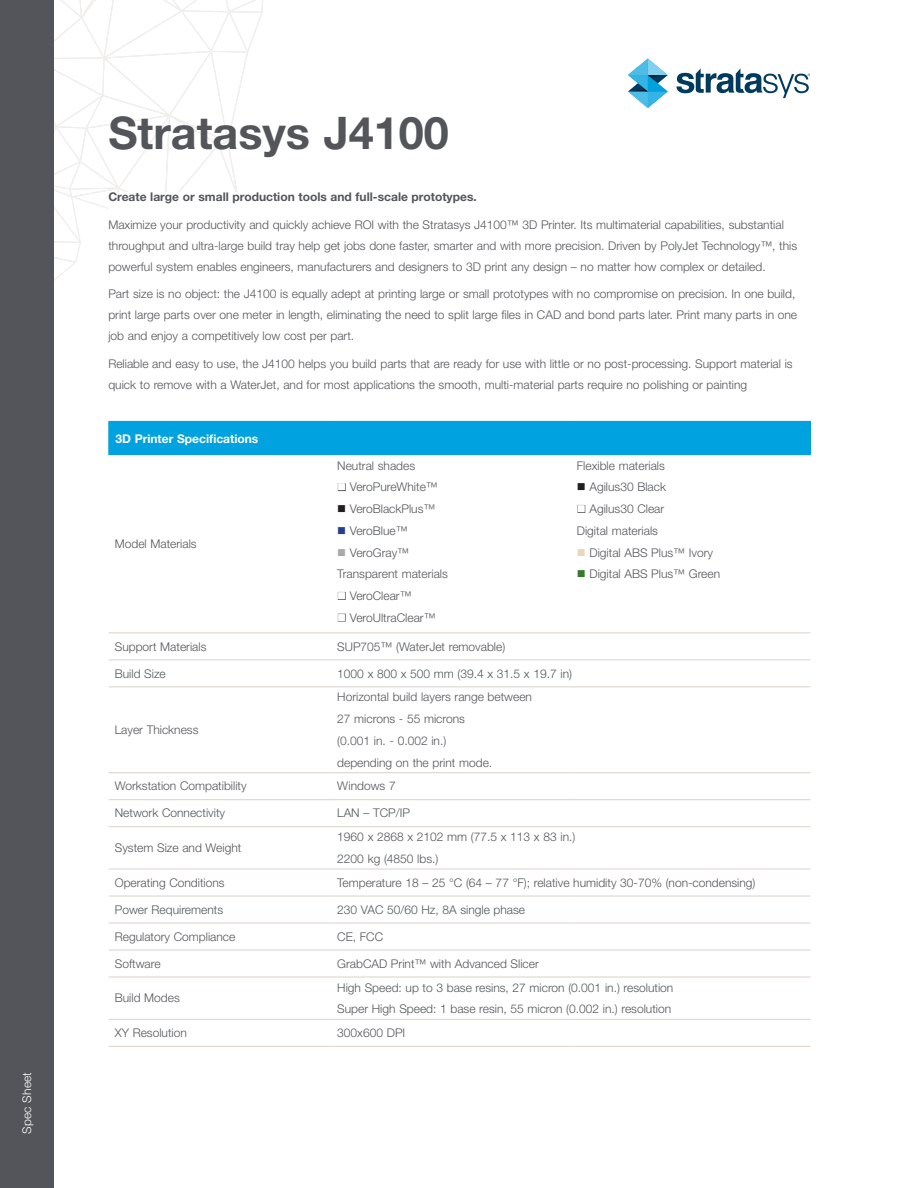
<style>
.page{position:relative;width:918px;height:1188px;background:#fff}
.page>*{position:absolute;margin:0;border:0;box-sizing:border-box;transform-origin:0 0}
.Page_Title{font:700 45px "Helvetica Neue LT Std";color:#54555a}
.TBL_-_Body{font:300 12px "Helvetica Neue LT Std";color:#54555a}
.Para{font:300 12px/21px "Helvetica Neue LT Std";color:#54555a}
.Para_Subhead{font:700 12px "Helvetica Neue LT Std";color:#54555a}
.TBL_-_Title{font:700 12px "Helvetica Neue LT Std";color:#fff}
.t1{font:300 12px "Helvetica Neue LT Std";letter-spacing:.015em;color:#fff}
.s1{color:#53565a}
.s2{color:#231f20}
.s3{color:#253f8e}
.s4{color:#aaa9aa}
.s5{color:#e7d8b9}
.s6{color:#357b2b}
</style>
<div class="page">
<svg style="left:54px;top:0;width:209px;height:281px"></svg>
<div style="left:0;top:0;width:54px;height:1188px;background:#54555a"></div>
<svg style="left:628px;top:59px;width:40px;height:49px"></svg>
<svg style="left:676px;top:68px;width:134px;height:30px"></svg>
<div style="left:108px;top:192px;width:702px;height:227px;background:#fff"></div>
<div style="left:109px;top:421px;width:701px;height:34px;background:#00a2df"></div>
<hr style="left:108px;top:421px;width:223px;height:1px;background:#00a2df">
<hr style="left:108px;top:422px;width:1px;height:33px;background:#00a2df">
<hr style="left:571px;top:421px;width:240px;height:1px;background:#00a2df">
<hr style="left:810px;top:422px;width:1px;height:33px;background:#00a2df">
<hr style="left:109px;top:633px;width:222px;height:1px;background:#dad1cb">
<hr style="left:331px;top:633px;width:240px;height:1px;background:#dad1cb">
<hr style="left:571px;top:633px;width:239px;height:1px;background:#dad1cb">
<hr style="left:109px;top:660px;width:222px;height:1px;background:#dad1cb">
<hr style="left:331px;top:660px;width:240px;height:1px;background:#dad1cb">
<hr style="left:571px;top:660px;width:239px;height:1px;background:#dad1cb">
<hr style="left:109px;top:687px;width:222px;height:1px;background:#dad1cb">
<hr style="left:331px;top:687px;width:240px;height:1px;background:#dad1cb">
<hr style="left:571px;top:687px;width:239px;height:1px;background:#dad1cb">
<hr style="left:109px;top:772px;width:222px;height:1px;background:#dad1cb">
<hr style="left:331px;top:772px;width:240px;height:1px;background:#dad1cb">
<hr style="left:571px;top:772px;width:239px;height:1px;background:#dad1cb">
<hr style="left:109px;top:799px;width:222px;height:1px;background:#dad1cb">
<hr style="left:331px;top:799px;width:240px;height:1px;background:#dad1cb">
<hr style="left:571px;top:799px;width:239px;height:1px;background:#dad1cb">
<hr style="left:109px;top:826px;width:222px;height:1px;background:#dad1cb">
<hr style="left:331px;top:826px;width:240px;height:1px;background:#dad1cb">
<hr style="left:571px;top:826px;width:239px;height:1px;background:#dad1cb">
<hr style="left:109px;top:869px;width:222px;height:1px;background:#dad1cb">
<hr style="left:331px;top:869px;width:240px;height:1px;background:#dad1cb">
<hr style="left:571px;top:869px;width:239px;height:1px;background:#dad1cb">
<hr style="left:109px;top:896px;width:222px;height:1px;background:#dad1cb">
<hr style="left:331px;top:896px;width:240px;height:1px;background:#dad1cb">
<hr style="left:571px;top:896px;width:239px;height:1px;background:#dad1cb">
<hr style="left:109px;top:923px;width:222px;height:1px;background:#dad1cb">
<hr style="left:331px;top:923px;width:240px;height:1px;background:#dad1cb">
<hr style="left:571px;top:923px;width:239px;height:1px;background:#dad1cb">
<hr style="left:109px;top:950px;width:222px;height:1px;background:#dad1cb">
<hr style="left:331px;top:950px;width:240px;height:1px;background:#dad1cb">
<hr style="left:571px;top:950px;width:239px;height:1px;background:#dad1cb">
<hr style="left:109px;top:977px;width:222px;height:1px;background:#dad1cb">
<hr style="left:331px;top:977px;width:240px;height:1px;background:#dad1cb">
<hr style="left:571px;top:977px;width:239px;height:1px;background:#dad1cb">
<hr style="left:109px;top:1019px;width:222px;height:1px;background:#dad1cb">
<hr style="left:331px;top:1019px;width:240px;height:1px;background:#dad1cb">
<hr style="left:571px;top:1019px;width:239px;height:1px;background:#dad1cb">
<hr style="left:109px;top:1046px;width:222px;height:1px;background:#dad1cb">
<hr style="left:331px;top:1046px;width:240px;height:1px;background:#dad1cb">
<hr style="left:571px;top:1046px;width:239px;height:1px;background:#dad1cb">
<p class="t1" style="left:20px;top:1134px;width:63px;rotate:-90deg">Spec Sheet</p>
<p class="Page_Title" style="left:108px;top:105px;width:342px">Stratasys J4100</p>
<p class="Para_Subhead" style="left:108px;top:189px;width:370px">Create large or small production tools and full-scale prototypes.</p>
<p class="Para" style="left:108px;top:214px;width:690px">Maximize your productivity and quickly achieve ROI with the Stratasys J4100™ 3D Printer. Its multimaterial capabilities, substantial throughput and ultra-large build tray help get jobs done faster, smarter and with more precision. Driven by PolyJet Technology™, this powerful system enables engineers, manufacturers and designers to 3D print any design – no matter how complex or detailed.</p>
<p class="Para" style="left:108px;top:283px;width:690px">Part size is no object: the J4100 is equally adept at printing large or small prototypes with no compromise on precision. In one build, print large parts over one meter in length, eliminating the need to split large files in CAD and bond parts later. Print many parts in one job and enjoy a competitively low cost per part.</p>
<p class="Para" style="left:108px;top:353px;width:686px">Reliable and easy to use, the J4100 helps you build parts that are ready for use with little or no post-processing. Support material is quick to remove with a WaterJet, and for most applications the smooth, multi-material parts require no polishing or painting</p>
<p class="TBL_-_Title" style="left:116px;top:431px;width:144px">3D Printer Specifications</p>
<p class="TBL_-_Body" style="left:115px;top:537px;width:83px">Model Materials</p>
<p class="TBL_-_Body" style="left:337px;top:458px;width:79px">Neutral shades</p>
<p class="TBL_-_Body" style="left:337px;top:480px;width:102px"><span class="s1">■</span> VeroPureWhite™</p>
<p class="TBL_-_Body" style="left:337px;top:502px;width:100px"><span class="s2">■</span> VeroBlackPlus™</p>
<p class="TBL_-_Body" style="left:337px;top:523px;width:72px"><span class="s3">■</span> VeroBlue™</p>
<p class="TBL_-_Body" style="left:337px;top:545px;width:73px"><span class="s4">■</span> VeroGray™</p>
<p class="TBL_-_Body" style="left:337px;top:567px;width:112px">Transparent materials</p>
<p class="TBL_-_Body" style="left:337px;top:589px;width:76px"><span class="s1">■</span> VeroClear™</p>
<p class="TBL_-_Body" style="left:337px;top:610px;width:100px"><span class="s1">■</span> VeroUltraClear™</p>
<p class="TBL_-_Body" style="left:577px;top:458px;width:90px">Flexible materials</p>
<p class="TBL_-_Body" style="left:577px;top:480px;width:91px"><span class="s2">■</span> Agilus30 Black</p>
<p class="TBL_-_Body" style="left:577px;top:502px;width:89px"><span class="s1">■</span> Agilus30 Clear</p>
<p class="TBL_-_Body" style="left:577px;top:523px;width:83px">Digital materials</p>
<p class="TBL_-_Body" style="left:577px;top:545px;width:138px"><span class="s5">■</span> Digital ABS Plus™ Ivory</p>
<p class="TBL_-_Body" style="left:577px;top:567px;width:145px"><span class="s6">■</span> Digital ABS Plus™ Green</p>
<p class="TBL_-_Body" style="left:115px;top:639px;width:93px">Support Materials</p>
<p class="TBL_-_Body" style="left:337px;top:639px;width:169px">SUP705™ (WaterJet removable)</p>
<p class="TBL_-_Body" style="left:115px;top:666px;width:53px">Build Size</p>
<p class="TBL_-_Body" style="left:337px;top:666px;width:236px">1000 x 800 x 500 mm (39.4 x 31.5 x 19.7 in)</p>
<p class="TBL_-_Body" style="left:115px;top:722px;width:85px">Layer Thickness</p>
<p class="TBL_-_Body" style="left:337px;top:690px;width:196px">Horizontal build layers range between</p>
<p class="TBL_-_Body" style="left:337px;top:712px;width:129px">27 microns - 55 microns</p>
<p class="TBL_-_Body" style="left:337px;top:733px;width:110px">(0.001 in. - 0.002 in.)</p>
<p class="TBL_-_Body" style="left:337px;top:755px;width:156px">depending on the print mode.</p>
<p class="TBL_-_Body" style="left:115px;top:779px;width:133px">Workstation Compatibility</p>
<p class="TBL_-_Body" style="left:337px;top:779px;width:60px">Windows 7</p>
<p class="TBL_-_Body" style="left:115px;top:806px;width:112px">Network Connectivity</p>
<p class="TBL_-_Body" style="left:337px;top:806px;width:74px">LAN – TCP/IP</p>
<p class="TBL_-_Body" style="left:115px;top:841px;width:128px">System Size and Weight</p>
<p class="TBL_-_Body" style="left:337px;top:830px;width:240px">1960 x 2868 x 2102 mm (77.5 x 113 x 83 in.)</p>
<p class="TBL_-_Body" style="left:337px;top:851px;width:103px">2200 kg (4850 lbs.)</p>
<p class="TBL_-_Body" style="left:115px;top:875px;width:111px">Operating Conditions</p>
<p class="TBL_-_Body" style="left:337px;top:875px;width:420px">Temperature 18 – 25 °C (64 – 77 °F); relative humidity 30-70% (non-condensing)</p>
<p class="TBL_-_Body" style="left:115px;top:902px;width:110px">Power Requirements</p>
<p class="TBL_-_Body" style="left:337px;top:902px;width:189px">230 VAC 50/60 Hz, 8A single phase</p>
<p class="TBL_-_Body" style="left:115px;top:929px;width:122px">Regulatory Compliance</p>
<p class="TBL_-_Body" style="left:337px;top:929px;width:47px">CE, FCC</p>
<p class="TBL_-_Body" style="left:115px;top:956px;width:47px">Software</p>
<p class="TBL_-_Body" style="left:337px;top:956px;width:203px">GrabCAD Print™ with Advanced Slicer</p>
<p class="TBL_-_Body" style="left:115px;top:991px;width:67px">Build Modes</p>
<p class="TBL_-_Body" style="left:337px;top:980px;width:338px">High Speed: up to 3 base resins, 27 micron (0.001 in.) resolution</p>
<p class="TBL_-_Body" style="left:337px;top:1002px;width:335px">Super High Speed: 1 base resin, 55 micron (0.002 in.) resolution</p>
<p class="TBL_-_Body" style="left:115px;top:1026px;width:74px">XY Resolution</p>
<p class="TBL_-_Body" style="left:337px;top:1026px;width:69px">300x600 DPI</p>
</div>
